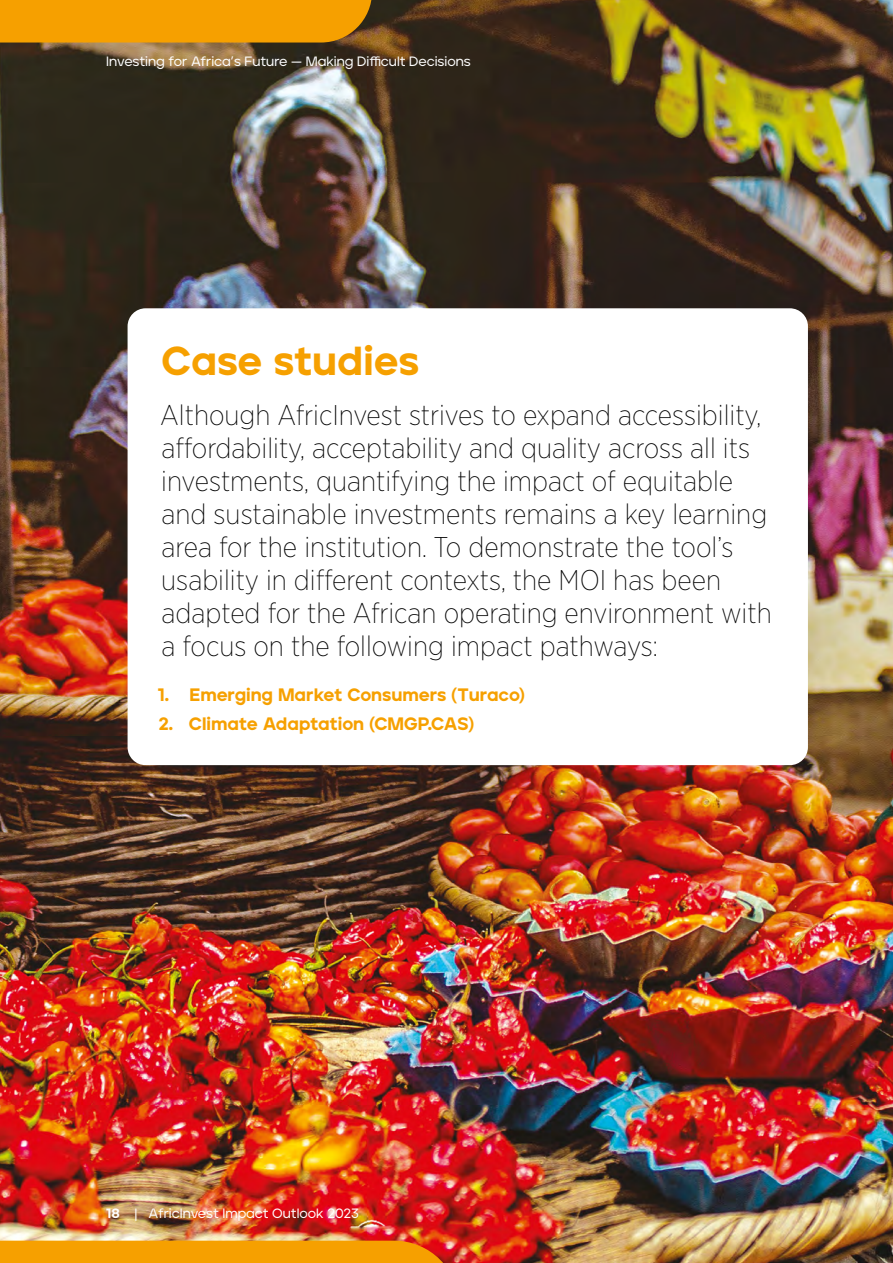
<style>
.page{position:relative;width:893px;height:1263px;background:#fff}
.page>*{position:absolute;margin:0;border:0;box-sizing:border-box;transform-origin:0 0}
.t1{font:900 40.5px "Jeko";color:#f6a000}
.t2{font:200 28.5px/33px "Gotham Narrow";color:#000}
.t3{font:900 18px "Jeko";color:#f6a000}
.t4{font:500 13.5px "Jeko";color:#fff}
.s1{font-weight:900}
</style>
<div class="page">
<img style="left:0;top:0;width:893px;height:1263px">
<div style="left:128px;top:308px;width:680px;height:457px;background:#fff;border-radius:18px"></div>
<div style="left:0;top:0;width:372px;height:43px;background:#f6a000"></div>
<div style="left:0;top:1241px;width:459px;height:22px;background:#f6a000"></div>
<p class="t4" style="left:106px;top:54px;width:366px">Investing for Africa’s Future — Making Difficult Decisions</p>
<h1 class="t1" style="left:162px;top:336px;width:259px">Case studies</h1>
<p class="t2" style="left:160px;top:398px;width:613px">Although AfricInvest strives to expand accessibility, affordability, acceptability and quality across all its investments, quantifying the impact of equitable and sustainable investments remains a key learning area for the institution. To demonstrate the tool’s usability in different contexts, the MOI has been adapted for the African operating environment with a focus on the following impact pathways:</p>
<p class="t3" style="left:158px;top:684px;width:369px">1. Emerging Market Consumers (Turaco)</p>
<p class="t3" style="left:158px;top:712px;width:318px">2. Climate Adaptation (CMGP.CAS)</p>
<p class="t4" style="left:106px;top:1205px;width:254px"><span class="s1">18</span> | AfricInvest Impact Outlook 2023</p>
</div>
